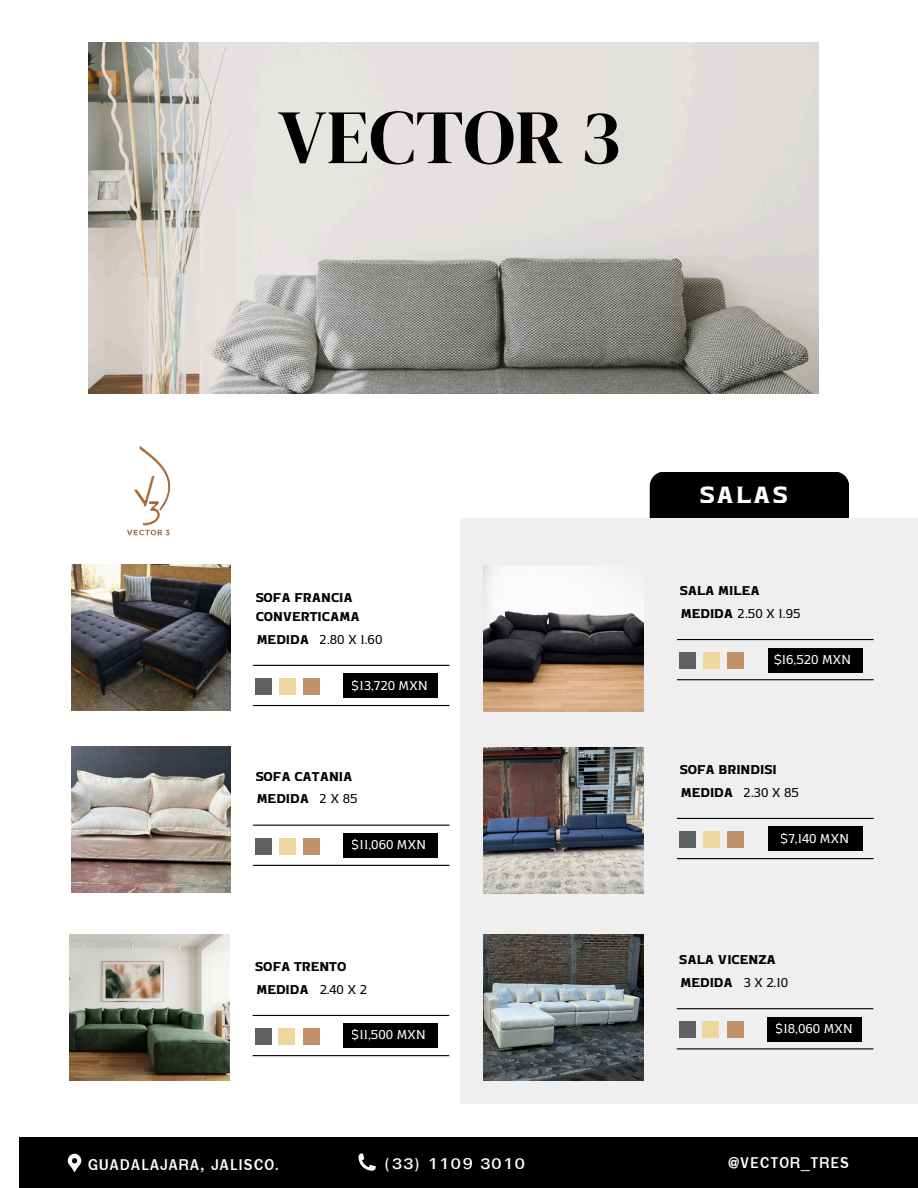
<style>
.page{position:relative;width:918px;height:1188px;background:#fff}
.page>*{position:absolute;margin:0;border:0;box-sizing:border-box;transform-origin:0 0}
.t1{font:76.8px "DM Serif Display";color:#000}
.t2{font:25.95px "Asangha Bo";letter-spacing:.085em;color:#fff}
.t3{font:700 15.3px "Garuda";letter-spacing:.055em;color:#fff}
.t4{font:14.1px/22.6px "Asangha Bo";color:#000}
.t5{font:14.1px "Asangha Re";color:#fff}
.t6{font:14.1px "Asangha Re";color:#000}
.s1{font-family:"Asangha Bo"}
.s2{font-family:"Asangha Re"}
</style>
<div class="page">
<div style="left:19px;top:1137px;width:899px;height:51px;background:#000"></div>
<div style="left:650px;top:472px;width:199px;height:65px;background:#000"></div>
<div style="left:460px;top:518px;width:458px;height:586px;background:#efefef"></div>
<img style="left:71px;top:564px;width:160px;height:146px">
<img style="left:483px;top:566px;width:160px;height:146px">
<img style="left:71px;top:747px;width:160px;height:146px">
<img style="left:483px;top:748px;width:160px;height:146px">
<img style="left:70px;top:935px;width:159px;height:146px">
<img style="left:483px;top:935px;width:160px;height:146px">
<svg style="left:358px;top:1153px;width:17px;height:17px"></svg>
<svg style="left:68px;top:1154px;width:13px;height:18px"></svg>
<img style="left:127px;top:446px;width:44px;height:90px">
<img style="left:88px;top:42px;width:730px;height:351px">
<div style="left:256px;top:678px;width:16px;height:17px;background:#616161"></div>
<div style="left:279px;top:678px;width:17px;height:17px;background:#edd79e"></div>
<div style="left:303px;top:678px;width:17px;height:17px;background:#c1916a"></div>
<div style="left:343px;top:674px;width:95px;height:24px;background:#000"></div>
<hr style="left:253px;top:665px;width:197px;height:1px;background:#000">
<hr style="left:253px;top:705px;width:197px;height:1px;background:#000">
<div style="left:256px;top:838px;width:16px;height:17px;background:#616161"></div>
<div style="left:279px;top:838px;width:17px;height:17px;background:#edd79e"></div>
<div style="left:303px;top:838px;width:17px;height:17px;background:#c1916a"></div>
<div style="left:343px;top:834px;width:95px;height:24px;background:#000"></div>
<hr style="left:253px;top:825px;width:197px;height:1px;background:#000">
<hr style="left:253px;top:865px;width:197px;height:1px;background:#000">
<div style="left:255px;top:1028px;width:17px;height:17px;background:#616161"></div>
<div style="left:279px;top:1028px;width:16px;height:17px;background:#edd79e"></div>
<div style="left:303px;top:1028px;width:16px;height:17px;background:#c1916a"></div>
<div style="left:343px;top:1024px;width:95px;height:24px;background:#000"></div>
<hr style="left:253px;top:1015px;width:196px;height:1px;background:#000">
<hr style="left:253px;top:1055px;width:196px;height:1px;background:#000">
<div style="left:680px;top:652px;width:16px;height:17px;background:#616161"></div>
<div style="left:703px;top:652px;width:17px;height:17px;background:#edd79e"></div>
<div style="left:727px;top:652px;width:17px;height:17px;background:#c1916a"></div>
<div style="left:768px;top:648px;width:95px;height:24px;background:#000"></div>
<hr style="left:677px;top:639px;width:197px;height:1px;background:#000">
<hr style="left:677px;top:679px;width:197px;height:1px;background:#000">
<div style="left:680px;top:831px;width:16px;height:17px;background:#616161"></div>
<div style="left:703px;top:831px;width:17px;height:17px;background:#edd79e"></div>
<div style="left:727px;top:831px;width:17px;height:17px;background:#c1916a"></div>
<div style="left:768px;top:827px;width:95px;height:24px;background:#000"></div>
<hr style="left:677px;top:818px;width:197px;height:1px;background:#000">
<hr style="left:677px;top:858px;width:197px;height:1px;background:#000">
<div style="left:679px;top:1021px;width:17px;height:17px;background:#616161"></div>
<div style="left:703px;top:1021px;width:16px;height:17px;background:#edd79e"></div>
<div style="left:727px;top:1021px;width:17px;height:17px;background:#c1916a"></div>
<div style="left:767px;top:1017px;width:95px;height:24px;background:#000"></div>
<hr style="left:677px;top:1008px;width:196px;height:1px;background:#000">
<hr style="left:677px;top:1048px;width:196px;height:1px;background:#000">
<h1 class="t1" style="left:278px;top:84px;width:344px">VECTOR 3</h1>
<p class="t4" style="left:256px;top:588px;width:106px;line-height:19px">SOFA FRANCIA<br>CONVERTICAMA</p>
<p class="t6" style="left:257px;top:630px;width:127px"><span class="s1">MEDIDA</span> 2.80 X 1.60</p>
<p class="t5" style="left:352px;top:677px;width:77px">$13,720 MXN</p>
<p class="t4" style="left:256px;top:765px;width:104px">SOFA CATANIA<br>MEDIDA <span class="s2">2 X 85</span></p>
<p class="t5" style="left:352px;top:836px;width:75px">$11,060 MXN</p>
<p class="t4" style="left:255px;top:955px;width:113px">SOFA TRENTO<br>MEDIDA <span class="s2">2.40 X 2</span></p>
<p class="t5" style="left:352px;top:1026px;width:76px">$11,500 MXN</p>
<h2 class="t2" style="left:699px;top:479px;width:90px">SALAS</h2>
<p class="t4" style="left:680px;top:579px;width:82px">SALA MILEA</p>
<p class="t6" style="left:681px;top:605px;width:121px"><span class="s1">MEDIDA</span> 2.50 X 1.95</p>
<p class="t5" style="left:774px;top:651px;width:78px">$16,520 MXN</p>
<p class="t4" style="left:680px;top:758px;width:99px">SOFA BRINDISI</p>
<p class="t6" style="left:681px;top:784px;width:120px"><span class="s1">MEDIDA</span> 2.30 X 85</p>
<p class="t5" style="left:781px;top:829px;width:70px">$7,140 MXN</p>
<p class="t4" style="left:679px;top:948px;width:111px">SALA VICENZA<br>MEDIDA <span class="s2">3 X 2.10</span></p>
<p class="t5" style="left:776px;top:1020px;width:79px">$18,060 MXN</p>
<p class="t3" style="left:88px;top:1156px;width:192px">GUADALAJARA, JALISCO.</p>
<p class="t3" style="left:384px;top:1155px;width:142px">(33) 1109 3010</p>
<p class="t3" style="left:727px;top:1154px;width:123px">@VECTOR_TRES</p>
</div>
